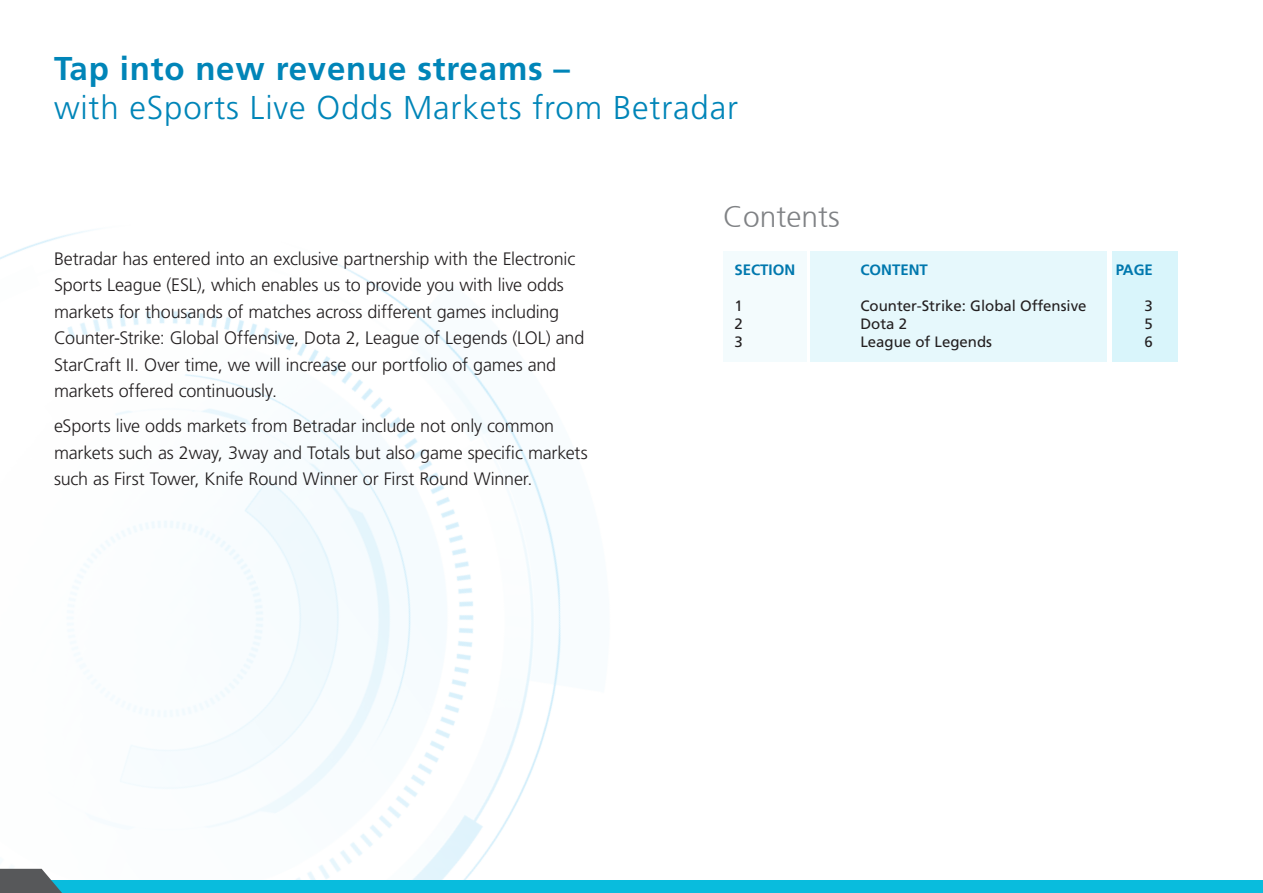
<style>
.page{position:relative;width:1263px;height:893px;background:#fff}
.page>*{position:absolute;margin:0;border:0;box-sizing:border-box;transform-origin:0 0}
.t1{font:300 33px "Frutiger";letter-spacing:.025em;color:#0085b8}
.t2{font:700 33px "Frutiger";letter-spacing:.025em;color:#0085b8}
.t3{font:300 30px "Frutiger 45";color:#808285}
.t4{font:300 18px/26.4px "Frutiger";letter-spacing:-.01em;color:#231f20}
.t5{font:15px "Frutiger";color:#231f20}
.t6{font:700 15px "Frutiger 65";color:#0078ae}
</style>
<div class="page">
<img style="left:0;top:229px;width:872px;height:651px">
<div style="left:1112px;top:251px;width:66px;height:110px;background:#d9f5fb"></div>
<div style="left:810px;top:251px;width:297px;height:110px;background:#e6f8fc"></div>
<div style="left:724px;top:251px;width:83px;height:110px;background:#f3fbfd"></div>
<div style="left:17px;top:880px;width:1246px;height:13px;background:#09bcdd"></div>
<svg style="left:0;top:869px;width:62px;height:24px"></svg>
<h1 class="t2" style="left:54px;top:49px;width:518px">Tap into new revenue streams –</h1>
<h1 class="t1" style="left:54px;top:89px;width:685px">with eSports Live Odds Markets from Betradar</h1>
<p class="t4" style="left:54px;top:246px;width:532px">Betradar has entered into an exclusive partnership with the Electronic Sports League (ESL), which enables us to provide you with live odds markets for thousands of matches across different games including Counter-Strike: Global Offensive, Dota 2, League of Legends (LOL) and StarCraft II. Over time, we will increase our portfolio of games and markets offered continuously.</p>
<p class="t4" style="left:54px;top:413px;width:535px">eSports live odds markets from Betradar include not only common markets such as 2way, 3way and Totals but also game specific markets such as First Tower, Knife Round Winner or First Round Winner.</p>
<h2 class="t3" style="left:723px;top:199px;width:118px">Contents</h2>
<p class="t6" style="left:734px;top:261px;width:62px">SECTION</p>
<p class="t6" style="left:860px;top:261px;width:69px">CONTENT</p>
<p class="t6" style="left:1116px;top:261px;width:39px">PAGE</p>
<p class="t5" style="left:734px;top:297px;width:10px">1</p>
<p class="t5" style="left:860px;top:297px;width:228px">Counter-Strike: Global Offensive</p>
<p class="t5" style="left:1144px;top:297px;width:10px">3</p>
<p class="t5" style="left:734px;top:315px;width:10px">2</p>
<p class="t5" style="left:860px;top:315px;width:48px">Dota 2</p>
<p class="t5" style="left:1144px;top:315px;width:10px">5</p>
<p class="t5" style="left:734px;top:333px;width:10px">3</p>
<p class="t5" style="left:860px;top:333px;width:133px">League of Legends</p>
<p class="t5" style="left:1144px;top:333px;width:10px">6</p>
</div>
